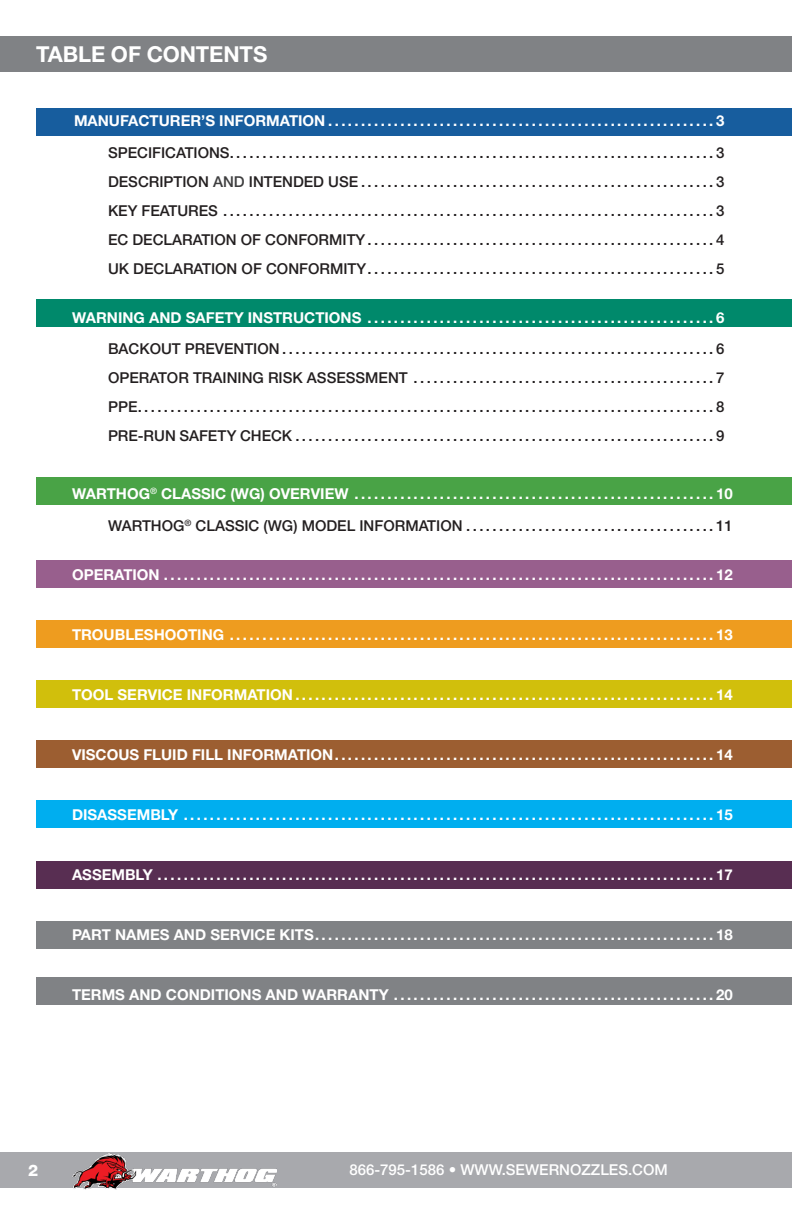
<style>
.page{position:relative;width:792px;height:1224px;background:#fff}
.page>*{position:absolute;margin:0;border:0;box-sizing:border-box;transform-origin:0 0}
.t1{font:700 22px "Helvetica Neue LT Std";letter-spacing:-.005em;color:#fff}
.t2{font:800 16px "Helvetica Neue LT Std";color:#fff}
.TOC_Style{font:500 15px "Helvetica Neue LT Std";color:#231f20}
.TOC_Style_Bold{font:700 15px "Helvetica Neue LT Std";color:#fff}
.TOC_Style-2{font:700 15px "Helvetica Neue LT Std";color:#fff}
.t3{font:500 15px "Helvetica Neue LT Std";color:#fff}
.s1{color:#3e3e3f}
</style>
<div class="page">
<div style="left:0;top:1152px;width:792px;height:36px;background:#a8a9ad"></div>
<img style="left:72px;top:1154px;width:205px;height:35px">
<div style="left:0;top:36px;width:792px;height:36px;background:#808285"></div>
<div style="left:36px;top:108px;width:756px;height:27px;background:#175d9e"></div>
<div style="left:36px;top:560px;width:756px;height:28px;background:#985f8d"></div>
<div style="left:36px;top:477px;width:756px;height:28px;background:#49a346"></div>
<div style="left:36px;top:299px;width:756px;height:28px;background:#00896b"></div>
<div style="left:36px;top:620px;width:756px;height:28px;background:#ee9c1f"></div>
<div style="left:36px;top:680px;width:756px;height:28px;background:#d1bf0c"></div>
<div style="left:36px;top:741px;width:756px;height:27px;background:#9c5e31"></div>
<div style="left:36px;top:861px;width:756px;height:27px;background:#582e52"></div>
<div style="left:36px;top:921px;width:756px;height:27px;background:#808285"></div>
<div style="left:36px;top:978px;width:756px;height:27px;background:#808285"></div>
<div style="left:36px;top:801px;width:756px;height:27px;background:#00aeef"></div>
<p class="t1" style="left:36px;top:40px;width:233px">TABLE OF CONTENTS</p>
<p class="TOC_Style_Bold" style="left:74px;top:112px;width:652px">MANUFACTURER’S INFORMATION...........................................................3</p>
<p class="TOC_Style" style="left:108px;top:143px;width:618px">SPECIFICATIONS..........................................................................3</p>
<p class="TOC_Style" style="left:108px;top:172px;width:618px">DESCRIPTION <span class="s1">AND</span> INTENDED USE......................................................3</p>
<p class="TOC_Style" style="left:108px;top:201px;width:618px">KEY FEATURES ...........................................................................3</p>
<p class="TOC_Style" style="left:108px;top:230px;width:618px">EC DECLARATION OF CONFORMITY.....................................................4</p>
<p class="TOC_Style" style="left:108px;top:259px;width:618px">UK DECLARATION OF CONFORMITY.....................................................5</p>
<p class="TOC_Style_Bold" style="left:72px;top:308px;width:654px">WARNING AND SAFETY INSTRUCTIONS .....................................................6</p>
<p class="TOC_Style" style="left:108px;top:340px;width:618px">BACKOUT PREVENTION..................................................................6</p>
<p class="TOC_Style" style="left:108px;top:369px;width:618px">OPERATOR TRAINING RISK ASSESSMENT ..............................................7</p>
<p class="TOC_Style" style="left:108px;top:398px;width:618px">PPE........................................................................................8</p>
<p class="TOC_Style" style="left:108px;top:427px;width:618px">PRE-RUN SAFETY CHECK................................................................9</p>
<p class="TOC_Style_Bold" style="left:72px;top:485px;width:662px">WARTHOG<sup>®</sup> CLASSIC (WG) OVERVIEW .......................................................10</p>
<p class="TOC_Style" style="left:108px;top:516px;width:626px">WARTHOG<sup>®</sup> CLASSIC (WG) MODEL INFORMATION......................................11</p>
<p class="TOC_Style_Bold" style="left:72px;top:565px;width:662px">OPERATION ....................................................................................12</p>
<p class="TOC_Style_Bold" style="left:72px;top:625px;width:662px">TROUBLESHOOTING ..........................................................................13</p>
<p class="TOC_Style-2" style="left:72px;top:685px;width:662px">TOOL SERVICE INFORMATION................................................................14</p>
<p class="TOC_Style-2" style="left:72px;top:745px;width:662px">VISCOUS FLUID FILL INFORMATION..........................................................14</p>
<p class="TOC_Style_Bold" style="left:72px;top:805px;width:662px">DISASSEMBLY .................................................................................15</p>
<p class="TOC_Style_Bold" style="left:72px;top:865px;width:662px">ASSEMBLY .....................................................................................17</p>
<p class="TOC_Style-2" style="left:72px;top:925px;width:662px">PART NAMES AND SERVICE KITS.............................................................18</p>
<p class="TOC_Style_Bold" style="left:72px;top:985px;width:662px">TERMS AND CONDITIONS AND WARRANTY .................................................20</p>
<p class="t2" style="left:28px;top:1160px;width:12px">2</p>
<p class="t3" style="left:349px;top:1161px;width:320px">866-795-1586 • WWW.SEWERNOZZLES.COM</p>
</div>
